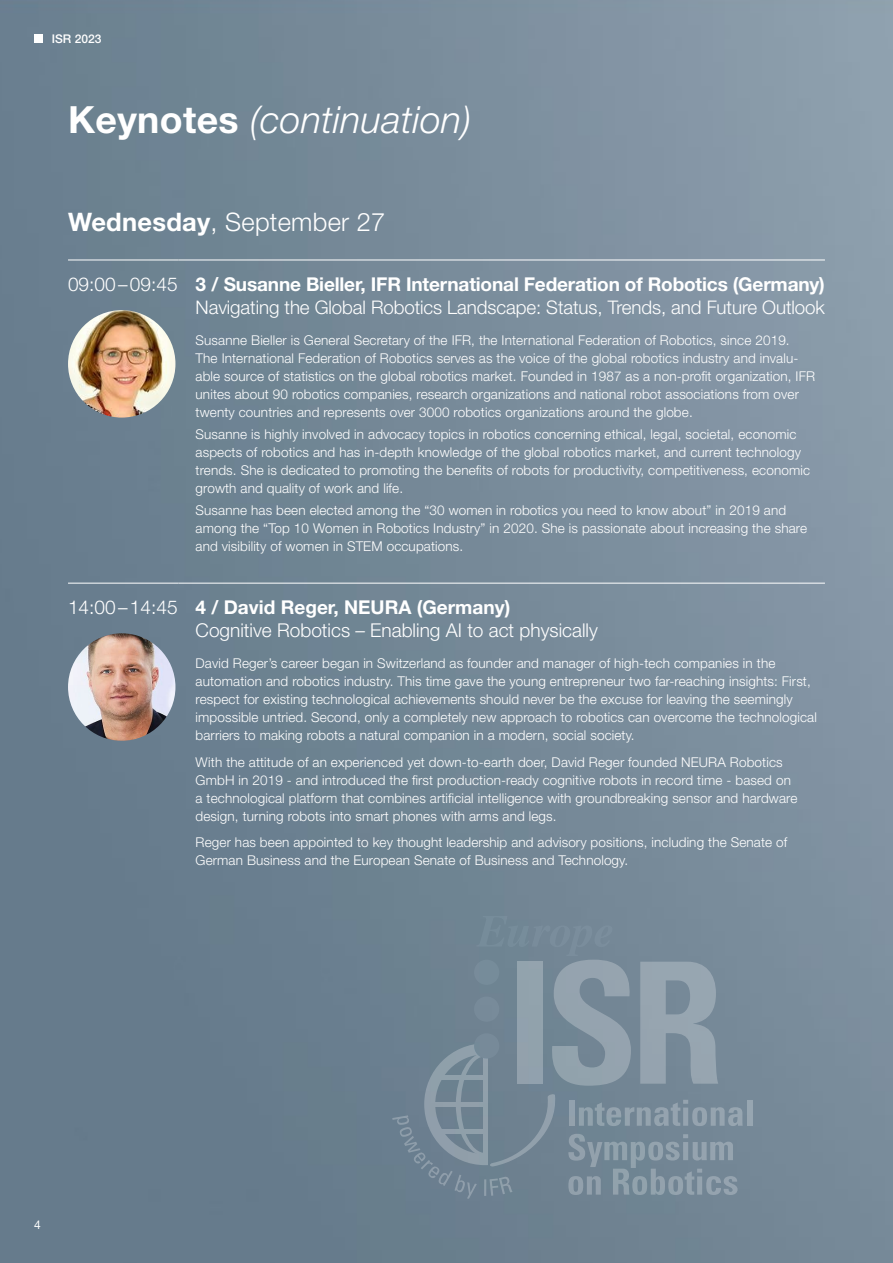
<style>
.page{position:relative;width:893px;height:1263px;background:#fff}
.page>*{position:absolute;margin:0;border:0;box-sizing:border-box;transform-origin:0 0}
.t1{font:italic 300 37.5px "Helvetica Neue LT Std";letter-spacing:.01em;color:#fff}
.t2{font:300 25.5px "Helvetica Neue LT Std";letter-spacing:.01em;color:#fff}
.t3{font:300 19.05px/23.5px "Helvetica Neue LT Std";color:#fff}
.t4{font:700 19.05px "Helvetica Neue LT Std";letter-spacing:-.01em;color:#fff}
.t5{font:300 18.75px "Helvetica Neue LT Std";letter-spacing:-.005em;color:#fff}
.t6{font:300 13.5px/18px "Helvetica Neue LT Std";letter-spacing:.01em;color:#fff}
.t7{font:500 12px "Helvetica Neue LT Std";color:#fff}
.t8{font:12px "Helvetica Neue LT Std";color:#fff}
.s1{font-weight:700;font-style:normal}
.s2{font-weight:700}
.s3{font-weight:300}
</style>
<div class="page">
<img style="left:0;top:0;width:893px;height:1263px">
<div style="left:34px;top:34px;width:9px;height:9px;background:#fff"></div>
<hr style="left:68px;top:260px;width:111px;height:1px;background:#fff">
<hr style="left:179px;top:260px;width:646px;height:1px;background:#fff">
<img style="left:68px;top:310px;width:107px;height:108px;border-radius:54px">
<hr style="left:68px;top:583px;width:111px;height:1px;background:#fff">
<hr style="left:179px;top:583px;width:646px;height:1px;background:#fff">
<img style="left:68px;top:633px;width:107px;height:108px;border-radius:54px">
<div style="left:747px;top:1100px;width:5px;height:26px;background:#97a6b1"></div>
<svg style="left:392px;top:916px;width:351px;height:283px"></svg>
<p class="t7" style="left:52px;top:31px;width:51px">ISR 2023</p>
<h1 class="t1" style="left:68px;top:97px;width:405px"><span class="s1">Keynotes</span> (continuation)</h1>
<h2 class="t2" style="left:68px;top:206px;width:319px"><span class="s2">Wednesday</span>, September 27</h2>
<h3 class="t4" style="left:68px;top:272px;width:758px"><span class="s3">09:00–09:45</span> 3 / Susanne Bieller, IFR International Federation of Robotics (Germany)</h3>
<h3 class="t5" style="left:196px;top:296px;width:631px">Navigating the Global Robotics Landscape: Status, Trends, and Future Outlook</h3>
<p class="t6" style="left:196px;top:331px;width:621px">Susanne Bieller is General Secretary of the IFR, the International Federation of Robotics, since 2019.<br>The International Federation of Robotics serves as the voice of the global robotics industry and invalu&shy;able source of statistics on the global robotics market. Founded in 1987 as a non-profit organization, IFR unites about 90 robotics companies, research organizations and national robot associations from over twenty countries and represents over 3000 robotics organizations around the globe.</p>
<p class="t6" style="left:196px;top:425px;width:616px">Susanne is highly involved in advocacy topics in robotics concerning ethical, legal, societal, economic aspects of robotics and has in-depth knowledge of the global robotics market, and current technology trends. She is dedicated to promoting the benefits of robots for productivity, competitiveness, economic growth and quality of work and life.</p>
<p class="t6" style="left:196px;top:501px;width:613px">Susanne has been elected among the “30 women in robotics you need to know about” in 2019 and among the “Top 10 Women in Robotics Industry” in 2020. She is passionate about increasing the share and visibility of women in STEM occupations.</p>
<h3 class="t3" style="left:196px;top:595px;width:404px;text-indent:-128px">14:00–14:45 <span class="s2">4 / David Reger, NEURA (Germany)<br></span>Cognitive Robotics – Enabling AI to act physically</h3>
<p class="t6" style="left:196px;top:654px;width:623px">David Reger’s career began in Switzerland as founder and manager of high-tech companies in the automation and robotics industry. This time gave the young entrepreneur two far-reaching insights: First, respect for existing technological achievements should never be the excuse for leaving the seemingly impossible untried. Second, only a completely new approach to robotics can overcome the technological barriers to making robots a natural companion in a modern, social society.</p>
<p class="t6" style="left:196px;top:752px;width:603px">With the attitude of an experienced yet down-to-earth doer, David Reger founded NEURA Robotics GmbH in 2019 - and introduced the first production-ready cognitive robots in record time - based on a technological platform that combines artificial intelligence with groundbreaking sensor and hardware design, turning robots into smart phones with arms and legs.</p>
<p class="t6" style="left:196px;top:833px;width:593px">Reger has been appointed to key thought leadership and advisory positions, including the Senate of<br>German Business and the European Senate of Business and Technology.</p>
<p class="t8" style="left:34px;top:1217px;width:8px">4</p>
</div>
